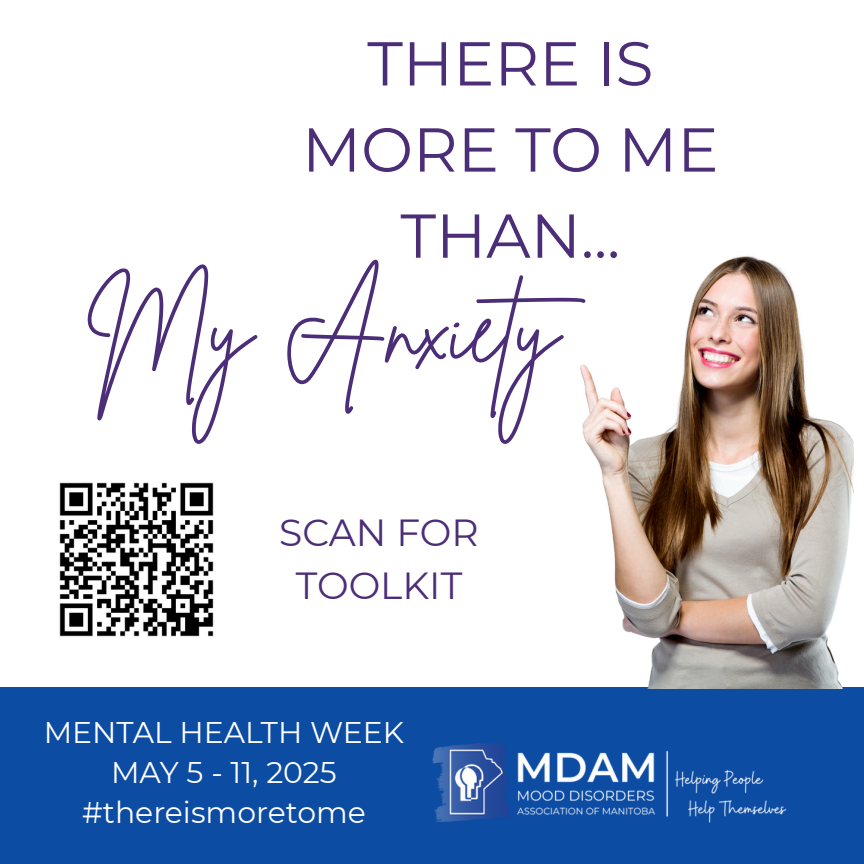
<style>
.page{position:relative;width:864px;height:864px;background:#fff}
.page>*{position:absolute;margin:0;border:0;box-sizing:border-box;transform-origin:0 0}
.t1{font:97.2px "Brittany Signature";color:#4c2d78}
.t2{font:62px/86px "Montserrat";color:#4c2d78;text-align:center}
.t3{font:37.6px/52px "Montserrat";color:#4c2d78;text-align:center}
.t4{font:30px "Montserrat";color:#fefefe}
</style>
<div class="page">
<div style="left:0;top:687px;width:864px;height:177px;background:#0c4ca3"></div>
<img style="left:432px;top:743px;width:355px;height:80px">
<img style="left:580px;top:256px;width:273px;height:433px">
<img style="left:59px;top:482px;width:155px;height:155px">
<p class="t2" style="left:302px;top:20px;width:418px">THERE IS<br>MORE TO ME<br>THAN...</p>
<h3 class="t1" style="left:86px;top:265px;width:527px">My Anxiety</h3>
<p class="t3" style="left:279px;top:507px;width:201px">SCAN FOR<br>TOOLKIT</p>
<p class="t4" style="left:44px;top:714px;width:362px">MENTAL HEALTH WEEK</p>
<p class="t4" style="left:111px;top:754px;width:227px">MAY 5 - 11, 2025</p>
<p class="t4" style="left:82px;top:794px;width:285px">#thereismoretome</p>
</div>
